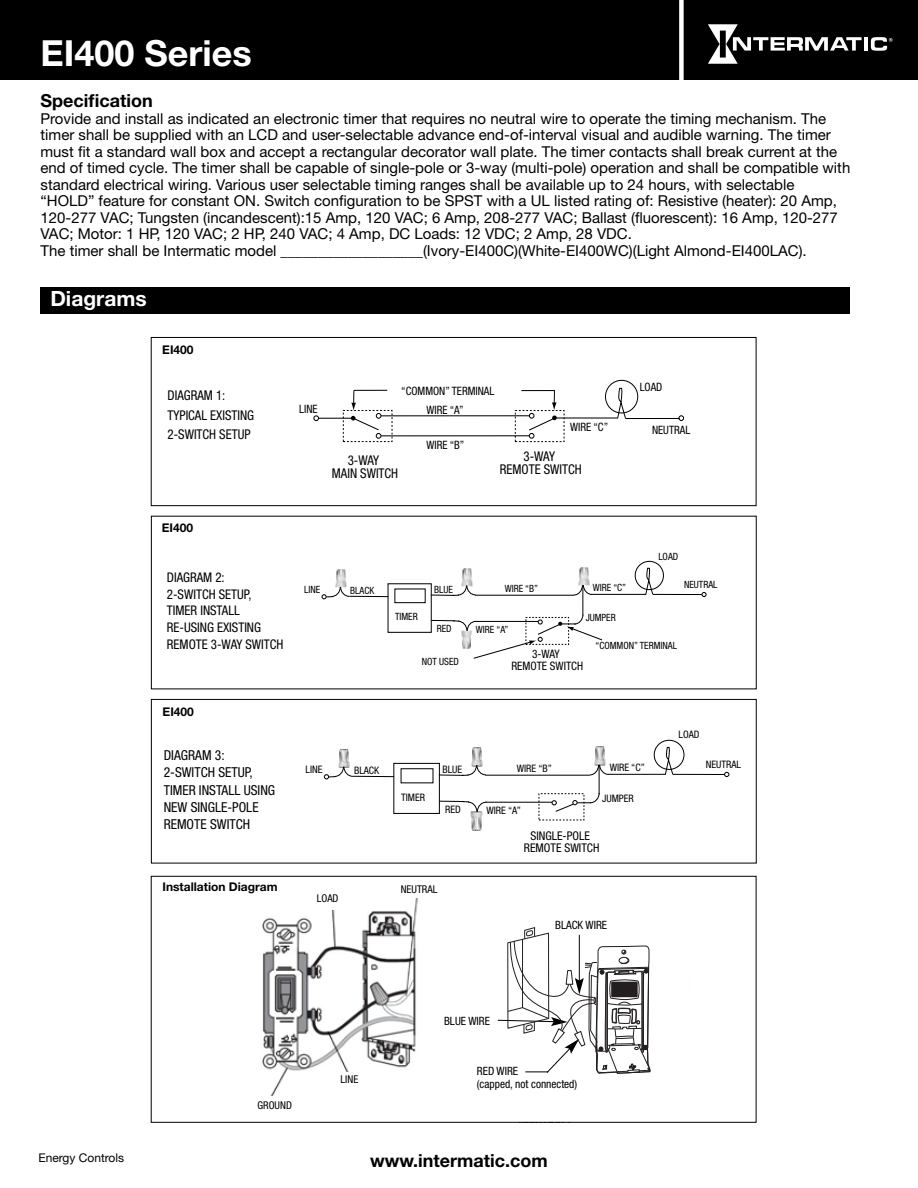
<style>
.page{position:relative;width:918px;height:1188px;background:#fff}
.page>*{position:absolute;margin:0;border:0;box-sizing:border-box;transform-origin:0 0}
.t1{font:700 36px "Helvetica Neue LT Std";color:#fff}
.t2{font:700 21px "Helvetica Neue LT Std";color:#fff}
.t3{font:700 18px "Helvetica Neue LT Std";color:#000}
.t4{font:15px/16.5px "Helvetica Neue LT Std";color:#000}
.t5{font:condensed 13.8px/17.1px "Helvetica Neue LT Std";color:#000}
.t6{font:condensed 13.5px/19.2px "Helvetica Neue LT Std";color:#000;text-align:center;scale:.96 1}
.t7{font:condensed 13.35px/16.6px "Helvetica Neue LT Std";color:#000}
.t8{font:700 12px "Helvetica Neue LT Std";color:#000}
.t9{font:condensed 12px/12px "Helvetica Neue LT Std";color:#000;text-align:center}
.t10{font:12px "Helvetica Neue LT Std";color:#000}
.t11{font:condensed 11.7px/11.7px "Helvetica Neue LT Std";color:#000;text-align:center}
.t12{font:condensed 11.55px "Helvetica Neue LT Std";color:#000;scale:.96 1}
.t13{font:condensed 11.4px/13.8px "Helvetica Neue LT Std";color:#000}
.t14{font:condensed 10.8px "Helvetica Neue LT Std";color:#000}
.t15{font:condensed 10.35px "Helvetica Neue LT Std";color:#000}
.t16{font:condensed 10.05px "Helvetica Neue LT Std";color:#000}
</style>
<div class="page">
<img style="left:262px;top:898px;width:156px;height:198px">
<div style="left:331px;top:1073px;width:63px;height:25px;background:#fff"></div>
<div style="left:303px;top:885px;width:64px;height:25px;background:#fff"></div>
<svg style="left:497px;top:927px;width:154px;height:147px"></svg>
<div style="left:151px;top:876px;width:606px;height:247px;border:1px solid #000"></div>
<div style="left:0;top:0;width:918px;height:80px;background:#000"></div>
<hr style="left:864px;top:37px;width:4px;height:14px;background:#fff">
<svg style="left:871px;top:37px;width:22px;height:14px"></svg>
<svg style="left:708px;top:24px;width:154px;height:40px"></svg>
<div style="left:679px;top:0;width:5px;height:82px;background:#fff"></div>
<div style="left:40px;top:287px;width:810px;height:26px;background:#000"></div>
<hr style="left:626px;top:418px;width:54px;height:1px;background:#000">
<hr style="left:381px;top:415px;width:148px;height:1px;background:#000">
<hr style="left:381px;top:435px;width:148px;height:1px;background:#000">
<div style="left:605px;top:380px;width:33px;height:33px;border:1px solid #000;border-radius:50%"></div>
<svg style="left:616px;top:387px;width:11px;height:32px"></svg>
<svg style="left:313px;top:415px;width:6px;height:6px"></svg>
<svg style="left:678px;top:415px;width:6px;height:6px"></svg>
<hr style="left:556px;top:418px;width:62px;height:1px;background:#000">
<svg style="left:351px;top:390px;width:30px;height:49px"></svg>
<hr style="left:319px;top:418px;width:33px;height:1px;background:#000">
<svg style="left:528px;top:391px;width:29px;height:48px"></svg>
<hr style="left:354px;top:390px;width:33px;height:1px;background:#000">
<hr style="left:521px;top:390px;width:34px;height:1px;background:#000">
<div style="left:151px;top:337px;width:606px;height:169px;border:1px solid #000"></div>
<svg style="left:702px;top:592px;width:4px;height:5px"></svg>
<hr style="left:475px;top:595px;width:99px;height:1px;background:#000">
<img style="left:335px;top:569px;width:11px;height:17px">
<img style="left:578px;top:567px;width:11px;height:17px">
<svg style="left:322px;top:586px;width:28px;height:13px"></svg>
<hr style="left:349px;top:596px;width:39px;height:1px;background:#000">
<div style="left:394px;top:589px;width:32px;height:14px;border:1px solid #000"></div>
<img style="left:461px;top:568px;width:12px;height:17px">
<svg style="left:431px;top:585px;width:45px;height:11px"></svg>
<svg style="left:573px;top:584px;width:20px;height:12px"></svg>
<hr style="left:592px;top:594px;width:54px;height:1px;background:#000">
<hr style="left:653px;top:594px;width:49px;height:1px;background:#000">
<div style="left:635px;top:561px;width:29px;height:29px;border:1px solid #000;border-radius:50%"></div>
<svg style="left:645px;top:567px;width:9px;height:28px"></svg>
<hr style="left:582px;top:585px;width:1px;height:31px;background:#000">
<svg style="left:431px;top:614px;width:172px;height:45px"></svg>
<svg style="left:724px;top:772px;width:5px;height:5px"></svg>
<hr style="left:485px;top:775px;width:105px;height:1px;background:#000">
<img style="left:338px;top:749px;width:12px;height:17px">
<img style="left:594px;top:746px;width:12px;height:18px">
<svg style="left:324px;top:766px;width:30px;height:13px"></svg>
<hr style="left:353px;top:776px;width:41px;height:1px;background:#000">
<div style="left:393px;top:763px;width:47px;height:51px;border:1px solid #000"></div>
<img style="left:471px;top:747px;width:12px;height:17px">
<img style="left:471px;top:813px;width:12px;height:18px">
<svg style="left:439px;top:764px;width:48px;height:12px"></svg>
<svg style="left:439px;top:801px;width:48px;height:12px"></svg>
<hr style="left:608px;top:774px;width:58px;height:1px;background:#000">
<hr style="left:673px;top:774px;width:51px;height:1px;background:#000">
<div style="left:654px;top:740px;width:30px;height:30px;border:1px solid #000;border-radius:50%"></div>
<svg style="left:664px;top:747px;width:10px;height:28px"></svg>
<hr style="left:485px;top:802px;width:67px;height:1px;background:#000">
<svg style="left:552px;top:764px;width:58px;height:49px"></svg>
<div style="left:151px;top:699px;width:606px;height:165px;border:1px solid #000"></div>
<h1 class="t1" style="left:40px;top:31px;width:213px">EI400 Series</h1>
<p class="t3" style="left:40px;top:90px;width:114px">Specification</p>
<p class="t4" style="left:40px;top:110px;width:811px">Provide and install as indicated an electronic timer that requires no neutral wire to operate the timing mechanism. The timer shall be supplied with an LCD and user-selectable advance end-of-interval visual and audible warning. The timer must fit a standard wall box and accept a rectangular decorator wall plate. The timer contacts shall break current at the end of timed cycle. The timer shall be capable of single-pole or 3-way (multi-pole) operation and shall be compatible with standard electrical wiring. Various user selectable timing ranges shall be available up to 24 hours, with selectable “HOLD” feature for constant ON. Switch configuration to be SPST with a UL listed rating of: Resistive (heater): 20 Amp, 120-277 VAC; Tungsten (incandescent):15 Amp, 120 VAC; 6 Amp, 208-277 VAC; Ballast (fluorescent): 16 Amp, 120-277<br>VAC; Motor: 1 HP, 120 VAC; 2 HP, 240 VAC; 4 Amp, DC Loads: 12 VDC; 2 Amp, 28 VDC.<br>The timer shall be Intermatic model ___________________(Ivory-EI400C)(White-EI400WC)(Light Almond-EI400LAC).</p>
<h2 class="t2" style="left:50px;top:285px;width:98px">Diagrams</h2>
<p class="t8" style="left:162px;top:342px;width:33px">EI400</p>
<p class="t6" style="left:168px;top:386px;width:92px;text-align:left">DIAGRAM 1:<br>TYPICAL EXISTING<br>2-SWITCH SETUP</p>
<p class="t12" style="left:299px;top:402px;width:21px">LINE</p>
<p class="t12" style="left:401px;top:384px;width:98px">“COMMON” TERMINAL</p>
<p class="t6" style="left:332px;top:453px;width:71px;line-height:13.5px">3-WAY<br>MAIN SWITCH</p>
<p class="t12" style="left:426px;top:403px;width:40px">WIRE “A”</p>
<p class="t12" style="left:426px;top:438px;width:41px">WIRE “B”</p>
<p class="t12" style="left:570px;top:420px;width:41px">WIRE “C”</p>
<p class="t6" style="left:500px;top:449px;width:87px;line-height:13.5px">3-WAY<br>REMOTE SWITCH</p>
<p class="t12" style="left:640px;top:380px;width:25px">LOAD</p>
<p class="t12" style="left:652px;top:423px;width:41px">NEUTRAL</p>
<p class="t8" style="left:162px;top:521px;width:33px">EI400</p>
<p class="t7" style="left:167px;top:569px;width:118px">DIAGRAM 2:<br>2-SWITCH SETUP,<br>TIMER INSTALL<br>RE-USING EXISTING<br>REMOTE 3-WAY SWITCH</p>
<p class="t8" style="left:163px;top:704px;width:33px">EI400</p>
<p class="t5" style="left:164px;top:747px;width:113px">DIAGRAM 3:<br>2-SWITCH SETUP,<br>TIMER INSTALL USING<br>NEW SINGLE-POLE<br>REMOTE SWITCH</p>
<p class="t8" style="left:163px;top:879px;width:117px">Installation Diagram</p>
<p class="t16" style="left:304px;top:583px;width:18px">LINE</p>
<p class="t16" style="left:350px;top:585px;width:26px">BLACK</p>
<p class="t16" style="left:395px;top:610px;width:24px">TIMER</p>
<p class="t16" style="left:434px;top:583px;width:20px">BLUE</p>
<p class="t16" style="left:437px;top:623px;width:16px">RED</p>
<p class="t16" style="left:422px;top:656px;width:39px">NOT USED</p>
<p class="t16" style="left:505px;top:583px;width:35px">WIRE “B”</p>
<p class="t16" style="left:476px;top:624px;width:34px">WIRE “A”</p>
<p class="t16" style="left:593px;top:582px;width:35px">WIRE “C”</p>
<p class="t16" style="left:586px;top:611px;width:32px">JUMPER</p>
<p class="t16" style="left:658px;top:550px;width:21px">LOAD</p>
<p class="t16" style="left:684px;top:579px;width:35px">NEUTRAL</p>
<p class="t11" style="left:511px;top:648px;width:73px">3-WAY<br>REMOTE SWITCH</p>
<p class="t16" style="left:595px;top:640px;width:83px">“COMMON” TERMINAL</p>
<p class="t15" style="left:306px;top:763px;width:18px">LINE</p>
<p class="t14" style="left:317px;top:891px;width:23px">LOAD</p>
<p class="t15" style="left:354px;top:764px;width:27px">BLACK</p>
<p class="t15" style="left:517px;top:762px;width:37px">WIRE “B”</p>
<p class="t15" style="left:401px;top:791px;width:25px">TIMER</p>
<p class="t15" style="left:442px;top:763px;width:21px">BLUE</p>
<p class="t15" style="left:445px;top:804px;width:17px">RED</p>
<p class="t15" style="left:486px;top:804px;width:36px">WIRE “A”</p>
<p class="t15" style="left:610px;top:762px;width:37px">WIRE “C”</p>
<p class="t15" style="left:602px;top:792px;width:33px">JUMPER</p>
<p class="t14" style="left:401px;top:883px;width:38px">NEUTRAL</p>
<p class="t9" style="left:524px;top:830px;width:77px">SINGLE-POLE<br>REMOTE SWITCH</p>
<p class="t13" style="left:555px;top:918px;width:53px">BLACK WIRE</p>
<p class="t15" style="left:679px;top:729px;width:22px">LOAD</p>
<p class="t15" style="left:706px;top:758px;width:37px">NEUTRAL</p>
<p class="t14" style="left:258px;top:1098px;width:36px">GROUND</p>
<p class="t14" style="left:341px;top:1073px;width:19px">LINE</p>
<p class="t13" style="left:444px;top:1014px;width:47px">BLUE WIRE</p>
<p class="t13" style="left:477px;top:1064px;width:102px">RED WIRE<br>(capped, not connected)</p>
<p class="t13" style="left:495px;top:1068px;width:26px">(LINE)</p>
<p class="t10" style="left:39px;top:1151px;width:87px">Energy Controls</p>
<p class="t3" style="left:370px;top:1150px;width:179px">www.intermatic.com</p>
</div>
